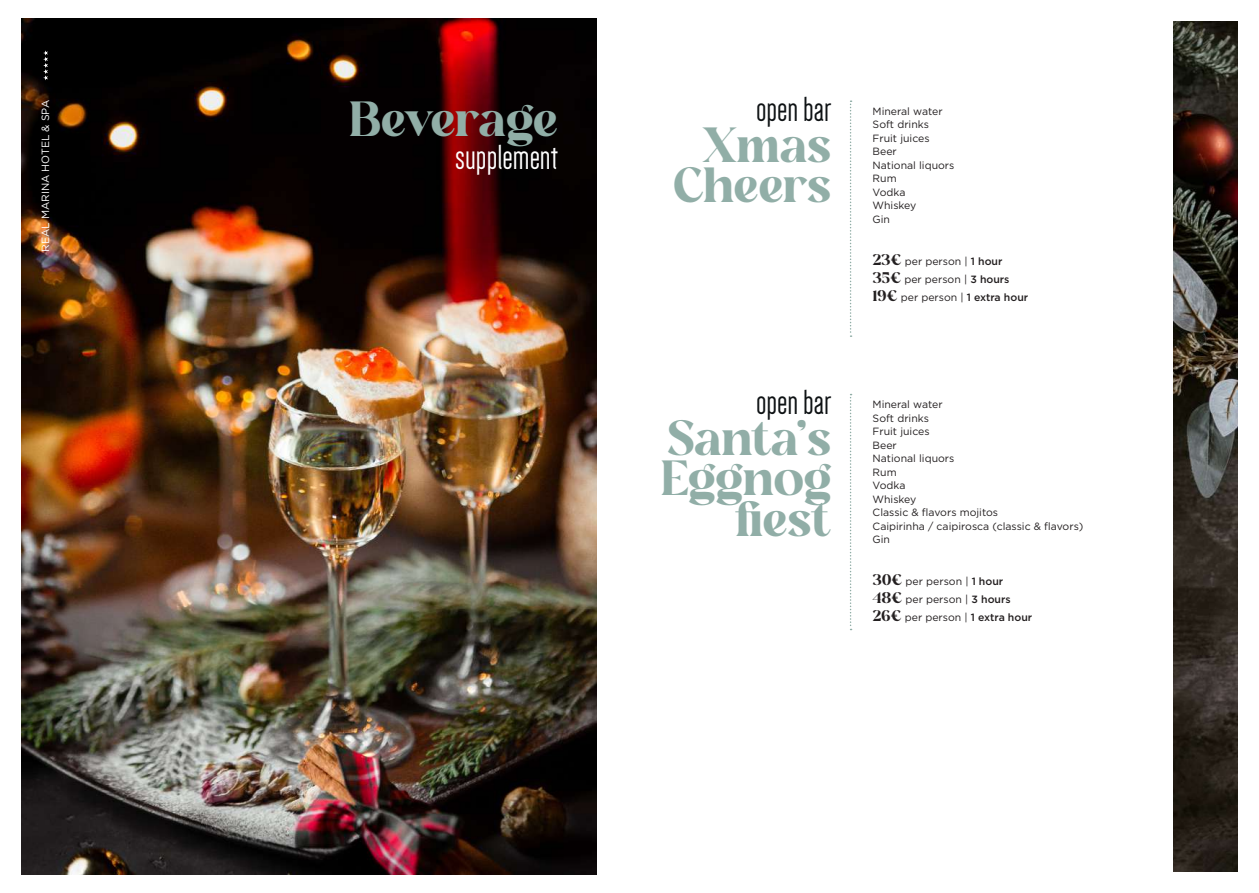
<style>
.page{position:relative;width:1259px;height:893px;background:#fff}
.page>*{position:absolute;margin:0;border:0;box-sizing:border-box;transform-origin:0 0}
.t1{font:48px/40.5px "Mastery Kingdom";color:#91aea7;text-align:right}
.t2{font:36px "Dense";color:#0e1214}
.t3{font:36px "Dense";color:#fff}
.t4{font:10.5px/13.5px "Gotham";color:#231f20}
.t5{font:10.5px "Gotham";color:#fff}
.s1{font-family:"Mastery Kingdom";font-size:15px}
.s2{font-weight:500}
</style>
<div class="page">
<img style="left:21px;top:19px;width:575px;height:855px">
<svg style="left:43px;top:50px;width:5px;height:30px"></svg>
<img style="left:1174px;top:21px;width:63px;height:851px">
<svg style="left:850px;top:100px;width:1px;height:237px"></svg>
<svg style="left:850px;top:394px;width:1px;height:236px"></svg>
<h2 class="t2" style="left:756px;top:91px;width:77px">open bar</h2>
<h1 class="t1" style="left:673px;top:124px;width:159px">Xmas<br>Cheers</h1>
<p class="t5" style="left:39px;top:252px;width:154px;rotate:-90deg">REAL MARINA HOTEL &amp; SPA</p>
<p class="t4" style="left:872px;top:104px;width:83px">Mineral water<br>Soft drinks<br>Fruit juices<br>Beer<br>National liquors<br>Rum<br>Vodka<br>Whiskey<br>Gin</p>
<p class="t4" style="left:872px;top:252px;width:157px;line-height:18px"><span class="s1">23€</span> per person | <span class="s2">1 hour<br></span><span class="s1">35€</span> per person | <span class="s2">3 hours<br></span><span class="s1">19€</span> per person | <span class="s2">1 extra hour</span></p>
<h1 class="t1" style="left:349px;top:98px;width:210px">Beverage</h1>
<h2 class="t3" style="left:455px;top:139px;width:104px">supplement</h2>
<h2 class="t2" style="left:756px;top:385px;width:77px">open bar</h2>
<h1 class="t1" style="left:660px;top:417px;width:172px">Santa’s<br>Eggnog fiest</h1>
<p class="t4" style="left:872px;top:398px;width:212px">Mineral water<br>Soft drinks<br>Fruit juices<br>Beer<br>National liquors<br>Rum<br>Vodka<br>Whiskey<br>Classic &amp; flavors mojitos<br>Caipirinha / caipirosca (classic &amp; flavors)<br>Gin</p>
<p class="t4" style="left:872px;top:572px;width:161px;line-height:18px"><span class="s1">30€</span> per person | <span class="s2">1 hour<br></span><span class="s1">48€</span> per person | <span class="s2">3 hours<br></span><span class="s1">26€</span> per person | <span class="s2">1 extra hour</span></p>
</div>
